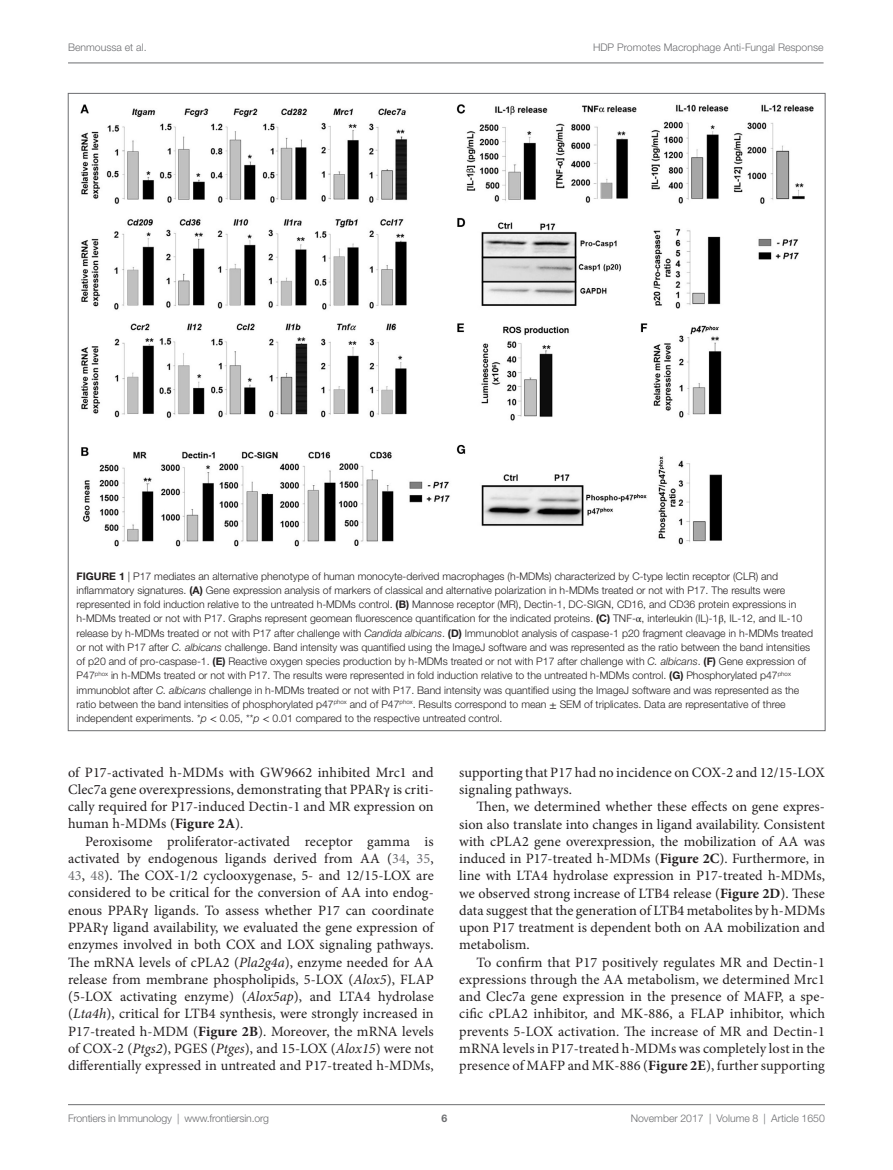
<style>
.page{position:relative;width:893px;height:1170px;background:#fff}
.page>*{position:absolute;margin:0;border:0;box-sizing:border-box;transform-origin:0 0}
.t1{font:14.25px/17.2px "Minion Pro";letter-spacing:.005em;color:#231f20;text-align:justify}
.t2{font:300 10.5px/14.2px "Helvetica Neue LT Std";color:#231f20}
.t3{font:300 10.5px "Helvetica Neue LT Std";color:#6c6d70}
.t4{font:700 10.5px "Helvetica Neue LT Std";color:#6c6d70}
.s1{font-weight:700}
.s2{font-family:"STIX General";font-weight:400}
.s3{font-style:italic}
.s4{font-family:"STIX General"}
.s5{color:#6c6d70}
</style>
<div class="page">
<img style="left:80px;top:104px;width:734px;height:443px">
<hr style="left:68px;top:63px;width:756px;height:1px;background:#6c6d70">
<hr style="left:68px;top:1104px;width:757px;height:1px;background:#6c6d70">
<p class="t3" style="left:68px;top:41px;width:80px">Benmoussa et al.</p>
<p class="t3" style="left:593px;top:41px;width:232px">HDP Promotes Macrophage Anti-Fungal Response</p>
<p class="t2" style="left:77px;top:568px;width:738px"><span class="s1">FIG URE 1</span> | P17 mediates an alternative phenotype of human monocyte-derived macrophages (h-MDMs) characterized by C-type lectin receptor (CLR) and inflammatory signatures. <span class="s1">(A)</span> Gene expression analysis of markers of classical and alternative polarization in h-MDMs treated or not with P17. The results were represented in fold induction relative to the untreated h-MDMs control. <span class="s1">(B)</span> Mannose receptor (MR), Dectin-1, DC-SIGN, CD16, and CD36 protein expressions in h-MDMs treated or not with P17. Graphs represent geomean fluorescence quantification for the indicated proteins. <span class="s1">(C)</span> TNF-<span class="s2">α</span>, interleukin (IL)-1<span class="s2">β</span>, IL-12, and IL-10 release by h-MDMs treated or not with P17 after challenge with <span class="s3">Candida albicans</span>. <span class="s1">(D)</span> Immunoblot analysis of caspase-1 p20 fragment cleavage in h-MDMs treated or not with P17 after <span class="s3">C. albicans</span> challenge. Band intensity was quantified using the ImageJ software and was represented as the ratio between the band intensities of p20 and of pro-caspase-1. <span class="s1">(E)</span> Reactive oxygen species production by h-MDMs treated or not with P17 after challenge with <span class="s3">C. albicans</span>. <span class="s1">(F)</span> Gene expression of P47<sup>phox</sup> in h-MDMs treated or not with P17. The results were represented in fold induction relative to the untreated h-MDMs control. <span class="s1">(G)</span> Phosphorylated p47<sup>phox </sup>immunoblot after <span class="s3">C. albicans</span> challenge in h-MDMs treated or not with P17. Band intensity was quantified using the ImageJ software and was represented as the ratio between the band intensities of phosphorylated p47<sup>phox</sup> and of P47<sup>phox</sup>. Results correspond to mean <span class="s2">±</span> SEM of triplicates. Data are representative of three independent experiments. *<span class="s3">p</span> <span class="s2">&lt;</span> 0.05, **<span class="s3">p</span> <span class="s2">&lt;</span> 0.01 compared to the respective untreated control.</p>
<p class="t1" style="left:68px;top:763px;width:367px">of P17-activated h-MDMs with GW9662 inhibited Mrc1 and Clec7a gene overexpressions, demonstrating that PPAR<span class="s4">γ</span> is criti&shy;cally required for P17-induced Dectin-1 and MR expression on human h-MDMs (<span class="s1">Figure 2A</span>).</p>
<p class="t1" style="left:68px;top:832px;width:367px;text-indent:17px">Peroxisome proliferator-activated receptor gamma is activated by endogenous ligands derived from AA (<span class="s5">34</span>, <span class="s5">35</span>, <span class="s5">43</span>, <span class="s5">48</span>). The COX-1/2 cyclooxygenase, 5- and 12/15-LOX are considered to be critical for the conversion of AA into endog&shy;enous PPAR<span class="s4">γ</span> ligands. To assess whether P17 can coordinate PPAR<span class="s4">γ</span> ligand availability, we evaluated the gene expression of enzymes involved in both COX and LOX signaling pathways.<br>The mRNA levels of cPLA2 (<span class="s3">Pla2g4a</span>), enzyme needed for AA release from membrane phospholipids, 5-LOX (<span class="s3">Alox5</span>), FLAP (5-LOX activating enzyme) (<span class="s3">Alox5ap</span>), and LTA4 hydrolase (<span class="s3">Lta4h</span>), critical for LTB4 synthesis, were strongly increased in P17-treated h-MDM (<span class="s1">Figure 2B</span>). Moreover, the mRNA levels of COX-2 (<span class="s3">Ptgs2</span>), PGES (<span class="s3">Ptges</span>), and 15-LOX (<span class="s3">Alox15</span>) were not differentially expressed in untreated and P17-treated h-MDMs,</p>
<p class="t1" style="left:459px;top:763px;width:367px">supporting that P17 had no incidence on COX-2 and 12/15-LOX signaling pathways.</p>
<p class="t1" style="left:459px;top:798px;width:367px;text-indent:17px">Then, we determined whether these effects on gene expres&shy;sion also translate into changes in ligand availability. Consistent with cPLA2 gene overexpression, the mobilization of AA was induced in P17-treated h-MDMs (<span class="s1">Figure 2C</span>). Furthermore, in line with LTA4 hydrolase expression in P17-treated h-MDMs, we observed strong increase of LTB4 release (<span class="s1">Figure 2D</span>). These data suggest that the generation of LTB4 metabolites by h-MDMs upon P17 treatment is dependent both on AA mobilization and metabolism.</p>
<p class="t1" style="left:459px;top:953px;width:367px;text-indent:17px">To confirm that P17 positively regulates MR and Dectin-1 expressions through the AA metabolism, we determined Mrc1 and Clec7a gene expression in the presence of MAFP, a spe&shy;cific cPLA2 inhibitor, and MK-886, a FLAP inhibitor, which prevents 5-LOX activation. The increase of MR and Dectin-1 mRNA levels in P17-treated h-MDMs was completely lost in the presence of MAFP and MK-886 (<span class="s1">Figure 2E</span>), further supporting</p>
<p class="t3" style="left:68px;top:1111px;width:203px">Frontiers in Immunology | www.frontiersin.org</p>
<p class="t3" style="left:631px;top:1111px;width:196px">November 2017 | Volume 8 | Article 1650</p>
<p class="t4" style="left:441px;top:1111px;width:7px">6</p>
</div>
